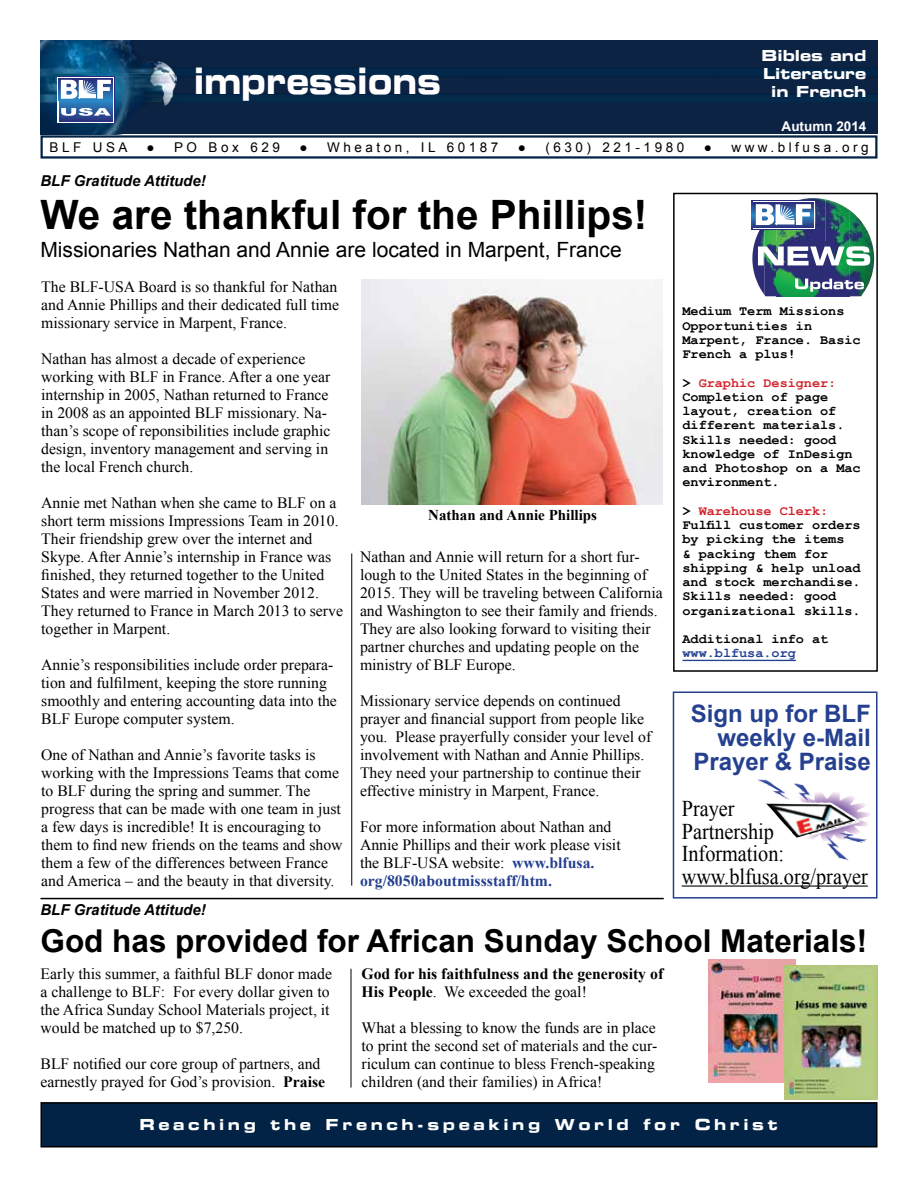
<style>
.page{position:relative;width:918px;height:1188px;background:#fff}
.page>*{position:absolute;margin:0;border:0;box-sizing:border-box;transform-origin:0 0}
.t1{font:700 40.5px "Arial";color:#000}
.t2{font:36px "Eurostile Bold Extended Two";color:#fff;scale:.85 1}
.t3{font:700 31.5px "Arial";color:#000}
.t4{font:700 24px/24px "Arial";color:#25408f;text-align:right}
.t5{font:22.5px/22.5px "Times New Roman";color:#000;scale:.9 1}
.t6{font:21px "Arial";color:#000}
.t7{font:15.75px/18px "Times New Roman";color:#000}
.t8{font:700 15.75px/18px "Times New Roman";color:#000}
.t9{font:italic 700 15px "Arial";color:#000}
.t10{font:15px "Eurostile Bold Extended Two";letter-spacing:.235em;color:#fff}
.t11{font:15px/18px "Eurostile Bold Extended Two";color:#fff;text-align:right}
.t12{font:700 15px "Times New Roman";color:#000}
.t13{font:700 13.5px/14.2px "Courier New";color:#000}
.t14{font:13.5px "Arial";letter-spacing:.26em;color:#000}
.t15{font:700 13.5px "Courier New";color:#25408f}
.t16{font:700 13.5px "Arial";color:#fff}
.s1{font-weight:700;color:#25408f}
.s2{color:#d2232a}
.s3{font-weight:700}
.s4{font-weight:400}
</style>
<div class="page">
<div style="left:177px;top:40px;width:701px;height:94px;background:#0c2344"></div>
<div style="left:177px;top:68px;width:701px;height:35px;background:#052344"></div>
<img style="left:40px;top:40px;width:137px;height:94px">
<hr style="left:351px;top:554px;width:1px;height:332px;background:#000">
<div style="left:673px;top:193px;width:205px;height:479px;border:2px solid #000"></div>
<hr style="left:682px;top:660px;width:114px;height:1px;background:#25408f">
<div style="left:673px;top:692px;width:205px;height:207px;border:2px solid #25408f"></div>
<img style="left:777px;top:198px;width:73px;height:98px">
<img style="left:850px;top:210px;width:12px;height:86px">
<img style="left:756px;top:229px;width:8px;height:11px">
<img style="left:862px;top:254px;width:12px;height:41px">
<svg style="left:752px;top:200px;width:63px;height:29px"></svg>
<div style="left:753px;top:201px;width:61px;height:28px;background:#2a317d"></div>
<svg style="left:754px;top:204px;width:59px;height:22px"></svg>
<svg style="left:756px;top:204px;width:55px;height:21px"></svg>
<svg style="left:758px;top:246px;width:112px;height:20px"></svg>
<svg style="left:795px;top:279px;width:69px;height:13px"></svg>
<img style="left:757px;top:779px;width:32px;height:21px">
<hr style="left:682px;top:886px;width:186px;height:1px;background:#000">
<svg style="left:57px;top:76px;width:58px;height:47px"></svg>
<div style="left:58px;top:77px;width:56px;height:46px;background:#2a85c4"></div>
<svg style="left:59px;top:78px;width:54px;height:21px"></svg>
<svg style="left:61px;top:80px;width:50px;height:19px"></svg>
<div style="left:59px;top:102px;width:54px;height:20px;background:linear-gradient(to bottom,#2c7fbb,#2a367e)"></div>
<svg style="left:61px;top:108px;width:50px;height:8px"></svg>
<img style="left:709px;top:959px;width:87px;height:123px">
<hr style="left:40px;top:898px;width:624px;height:1px;background:#000">
<hr style="left:351px;top:969px;width:1px;height:119px;background:#000">
<img style="left:785px;top:965px;width:93px;height:134px">
<img style="left:362px;top:280px;width:301px;height:224px">
<div style="left:41px;top:1103px;width:836px;height:44px;background:#022345"></div>
<div style="left:40px;top:1102px;width:838px;height:46px;border:2px solid #000"></div>
<div style="left:40px;top:135px;width:838px;height:24px;border:2px solid #022345"></div>
<h2 class="t2" style="left:194px;top:56px;width:293px">impressions</h2>
<p class="t11" style="left:762px;top:46px;width:106px">Bibles and<br>Literature in French</p>
<p class="t16" style="left:782px;top:117px;width:86px">Autumn 2014</p>
<p class="t14" style="left:50px;top:138px;width:80px">BLF USA</p>
<p class="t14" style="left:146px;top:138px;width:135px">● PO Box 629</p>
<p class="t14" style="left:299px;top:138px;width:200px">● Wheaton, IL 60187</p>
<p class="t14" style="left:518px;top:138px;width:168px">● (630) 221-1980</p>
<p class="t14" style="left:704px;top:138px;width:166px">● www.blfusa.org</p>
<p class="t9" style="left:40px;top:171px;width:167px">BLF Gratitude Attitude!</p>
<h1 class="t1" style="left:40px;top:187px;width:608px">We are thankful for the Phillips!</h1>
<h3 class="t6" style="left:40px;top:236px;width:583px">Missionaries Nathan and Annie are located in Marpent, France</h3>
<p class="t7" style="left:41px;top:277px;width:299px;text-align:justify">The BLF-USA Board is so thankful for Nathan and Annie Phillips and their dedicated full time missionary service in Marpent, France.</p>
<p class="t7" style="left:41px;top:349px;width:291px">Nathan has almost a decade of experience working with BLF in France. After a one year internship in 2005, Nathan returned to France in 2008 as an appointed BLF missionary. Na&shy;than’s scope of reponsibilities include graphic design, inventory management and serving in the local French church.</p>
<p class="t7" style="left:41px;top:493px;width:303px">Annie met Nathan when she came to BLF on a short term missions Impressions Team in 2010.<br>Their friendship grew over the internet and Skype. After Annie’s internship in France was finished, they returned together to the United States and were married in November 2012.<br>They returned to France in March 2013 to serve together in Marpent.</p>
<p class="t7" style="left:41px;top:655px;width:297px">Annie’s responsibilities include order prepara&shy;tion and fulfilment, keeping the store running smoothly and entering accounting data into the BLF Europe computer system.</p>
<p class="t7" style="left:41px;top:745px;width:303px">One of Nathan and Annie’s favorite tasks is working with the Impressions Teams that come to BLF during the spring and summer. The progress that can be made with one team in just a few days is incredible! It is encouraging to them to find new friends on the teams and show them a few of the differences between France and America – and the beauty in that diversity.</p>
<p class="t12" style="left:428px;top:505px;width:170px">Nathan and Annie Phillips</p>
<p class="t7" style="left:360px;top:548px;width:304px">Nathan and Annie will return for a short fur&shy;lough to the United States in the beginning of 2015. They will be traveling between California and Washington to see their family and friends.<br>They are also looking forward to visiting their partner churches and updating people on the ministry of BLF Europe.</p>
<p class="t7" style="left:360px;top:692px;width:293px">Missionary service depends on continued prayer and financial support from people like you. Please prayerfully consider your level of involvement with Nathan and Annie Phillips.<br>They need your partnership to continue their effective ministry in Marpent, France.</p>
<p class="t7" style="left:360px;top:818px;width:262px">For more information about Nathan and Annie Phillips and their work please visit the BLF-USA website: <span class="s1">www.blfusa. org/8050aboutmissstaff/htm.</span></p>
<p class="t13" style="left:682px;top:303px;width:180px">Medium Term Missions<br>Opportunities in<br>Marpent, France. Basic<br>French a plus!</p>
<p class="t13" style="left:682px;top:375px;width:180px">&gt; <span class="s2">Graphic Designer:<br></span>Completion of page layout, creation of different materials.<br>Skills needed: good knowledge of InDesign and Photoshop on a Mac environment.</p>
<p class="t13" style="left:682px;top:503px;width:180px">&gt; <span class="s2">Warehouse Clerk:<br></span>Fulfill customer orders by picking the items<br>&amp; packing them for shipping &amp; help unload and stock merchandise.<br>Skills needed: good organizational skills.</p>
<p class="t13" style="left:682px;top:631px;width:147px">Additional info at</p>
<p class="t15" style="left:682px;top:645px;width:115px">www.blfusa.org</p>
<h3 class="t4" style="left:691px;top:702px;width:181px">Sign up for BLF weekly e-Mail<br>Prayer &amp; Praise</h3>
<h3 class="t5" style="left:682px;top:797px;width:208px">Prayer<br>Partnership<br>Information: www.blfusa.org/prayer</h3>
<p class="t9" style="left:40px;top:900px;width:167px">BLF Gratitude Attitude!</p>
<h3 class="t3" style="left:40px;top:920px;width:828px">God has provided for African Sunday School Materials!</h3>
<p class="t7" style="left:40px;top:965px;width:293px">Early this summer, a faithful BLF donor made a challenge to BLF: For every dollar given to the Africa Sunday School Materials project, it would be matched up to $7,250.</p>
<p class="t7" style="left:40px;top:1055px;width:286px">BLF notified our core group of partners, and earnestly prayed for God’s provision. <span class="s3">Praise</span></p>
<p class="t8" style="left:362px;top:965px;width:303px">God for his faithfulness and the generosity of<br>His People<span class="s4">. We exceeded the goal!</span></p>
<p class="t7" style="left:362px;top:1019px;width:297px">What a blessing to know the funds are in place to print the second set of materials and the cur&shy;riculum can continue to bless French-speaking children (and their families) in Africa!</p>
<p class="t10" style="left:140px;top:1114px;width:640px">Reaching the French-speaking World for Christ</p>
</div>
